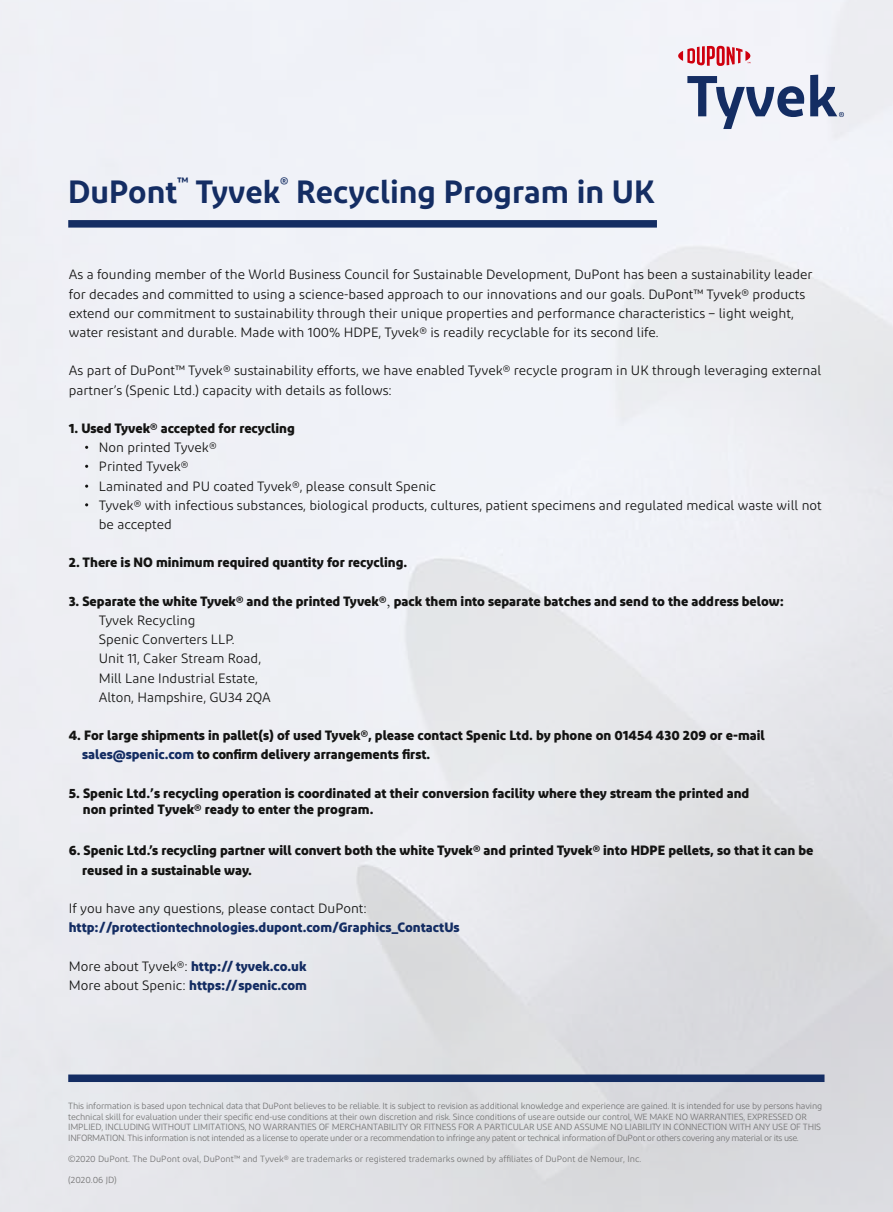
<style>
.page{position:relative;width:893px;height:1212px;background:#fff}
.page>*{position:absolute;margin:0;border:0;box-sizing:border-box;transform-origin:0 0}
.t1{font:600 32.25px "Diodrum";color:#142d63}
.t2{font:600 15px "Diodrum";color:#142d63}
.t3{font:13.5px/19.2px "Diodrum";color:#141413}
.t4{font:700 13.5px/19.2px "Diodrum";color:#141413}
.t5{font:700 13.5px/19.2px "Diodrum";color:#142d63}
.t6{font:9px/10.5px "Diodrum";letter-spacing:-.02em;color:#747474}
.t7{font:9px "Diodrum";color:#747474}
.s1{font-weight:700}
.s2{font-family:"Adobe Song Std";font-weight:300}
.s3{color:#142d63}
.s4{font-weight:400;color:#141413}
</style>
<div class="page">
<svg style="left:678px;top:46px;width:72px;height:20px"></svg>
<svg style="left:687px;top:76px;width:117px;height:53px"></svg>
<svg style="left:810px;top:75px;width:34px;height:42px"></svg>
<div style="left:68px;top:220px;width:589px;height:8px;background:#142d63"></div>
<div style="left:68px;top:1074px;width:756px;height:8px;background:#142d63"></div>
<p class="t2" style="left:177px;top:173px;width:13px">™</p>
<h1 class="t1" style="left:196px;top:171px;width:86px">Tyvek</h1>
<p class="t2" style="left:280px;top:173px;width:10px">®</p>
<h1 class="t1" style="left:296px;top:171px;width:360px">Recycling Program in UK</h1>
<h1 class="t1" style="left:68px;top:171px;width:111px">DuPont</h1>
<p class="t3" style="left:69px;top:265px;width:745px">As a founding member of the World Business Council for Sustainable Development, DuPont has been a sustainability leader for decades and committed to using a science-based approach to our innovations and our goals. DuPont™ Tyvek® products extend our commitment to sustainability through their unique properties and performance characteristics – light weight, water resistant and durable. Made with 100% HDPE, Tyvek® is readily recyclable for its second life.</p>
<p class="t3" style="left:69px;top:361px;width:754px">As part of DuPont™ Tyvek® sustainability efforts, we have enabled Tyvek® recycle program in UK through leveraging external partner’s (Spenic Ltd.) capacity with details as follows:</p>
<p class="t4" style="left:69px;top:418px;width:228px">1. Used Tyvek® accepted for recycling</p>
<p class="t3" style="left:99px;top:438px;width:725px">Non printed Tyvek®<br>Printed Tyvek®<br>Laminated and PU coated Tyvek®, please consult Spenic<br>Tyvek® with infectious substances, biological products, cultures, patient specimens and regulated medical waste will not be accepted</p>
<p class="t4" style="left:69px;top:553px;width:340px">2. There is NO minimum required quantity for recycling.</p>
<p class="t3" style="left:99px;top:591px;width:687px;text-indent:-30px"><span class="s1">3. Separate the white Tyvek® and the printed Tyvek®</span><span class="s2">，</span><span class="s1">pack them into separate batches and send to the address below:<br></span>Tyvek Recycling<br>Spenic Converters LLP.<br>Unit 11, Caker Stream Road,<br>Mill Lane Industrial Estate,<br>Alton, Hampshire, GU34 2QA</p>
<p class="t4" style="left:82px;top:725px;width:684px;text-indent:-14px">4. For large shipments in pallet(s) of used Tyvek®, please contact Spenic Ltd. by phone on 01454 430 209 or e-mail <span class="s3">sales@spenic.com</span> to confirm delivery arrangements first.</p>
<p class="t4" style="left:83px;top:784px;width:668px;line-height:16.2px;text-indent:-14px">5. Spenic Ltd.’s recycling operation is coordinated at their conversion facility where they stream the printed and non printed Tyvek® ready to enter the program.</p>
<p class="t4" style="left:82px;top:841px;width:733px;text-indent:-14px">6. Spenic Ltd.’s recycling partner will convert both the white Tyvek® and printed Tyvek® into HDPE pellets, so that it can be reused in a sustainable way.</p>
<p class="t3" style="left:69px;top:898px;width:300px">If you have any questions, please contact DuPont:</p>
<p class="t5" style="left:69px;top:917px;width:392px">http://protectiontechnologies.dupont.com/Graphics_ContactUs</p>
<p class="t5" style="left:69px;top:956px;width:240px"><span class="s4">More about Tyvek®:</span> http:// tyvek.co.uk<br><span class="s4">More about Spenic:</span> https://spenic.com</p>
<p class="t6" style="left:68px;top:1101px;width:755px">This information is based upon technical data that DuPont believes to be reliable. It is subject to revision as additional knowledge and experience are gained. It is intended for use by persons having technical skill for evaluation under their specific end-use conditions at their own discretion and risk. Since conditions of useare outside our control, WE MAKE NO WARRANTIES, EXPRESSED OR IMPLIED, INCLUDING WITHOUT LIMITATIONS, NO WARRANTIES OF MERCHANTABILITY OR FITNESS FOR A PARTICULAR USE AND ASSUME NO LIABILITY IN CONNECTION WITH ANY USE OF THIS INFORMATION. This information is not intended as a license to operate under or a recommendation to infringe any patent or technical information of DuPont or others covering any material or its use.</p>
<p class="t7" style="left:68px;top:1153px;width:574px">©2020 DuPont. The DuPont oval, DuPont™ and Tyvek® are trademarks or registered trademarks owned by affiliates of DuPont de Nemour, Inc.</p>
<p class="t6" style="left:68px;top:1174px;width:50px">(2020.06 JD)</p>
</div>
